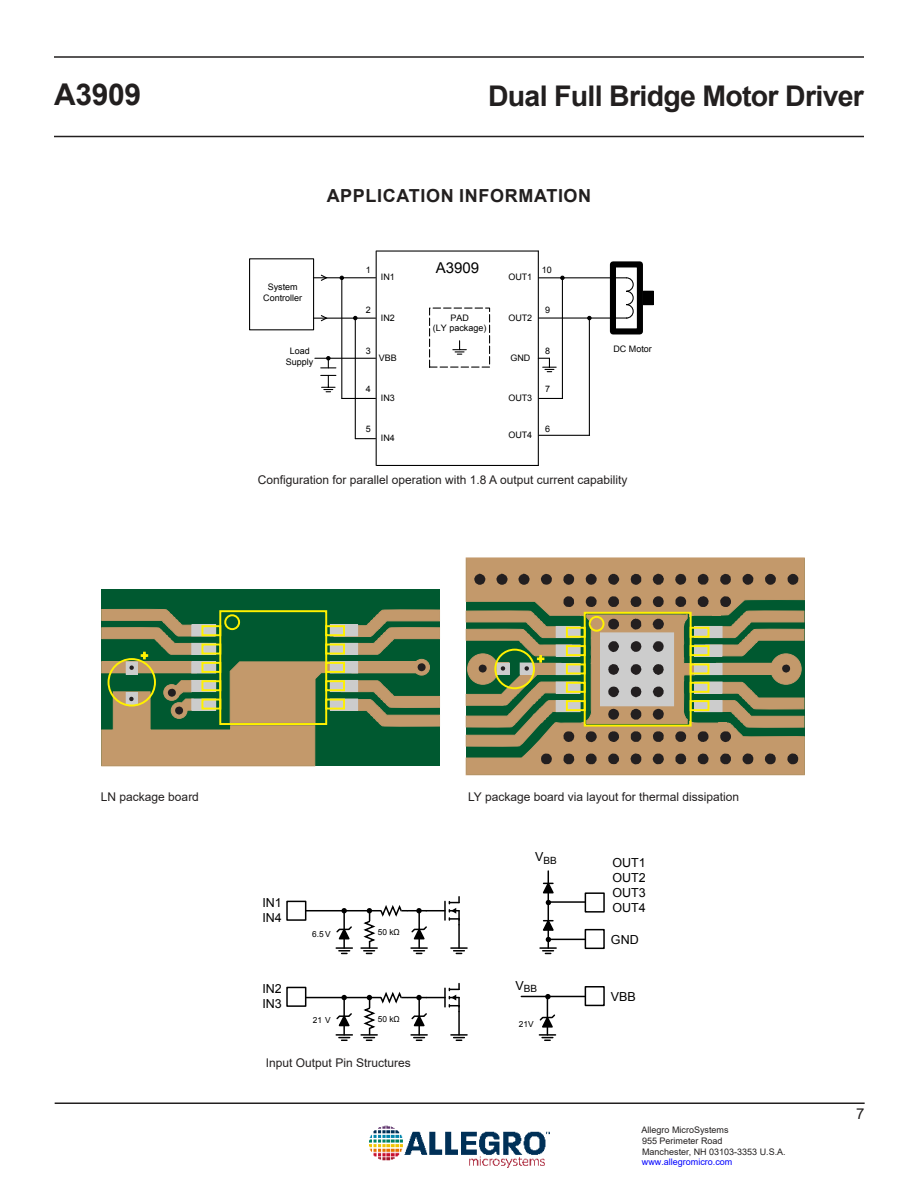
<style>
.page{position:relative;width:918px;height:1188px;background:#fff}
.page>*{position:absolute;margin:0;border:0;box-sizing:border-box;transform-origin:0 0}
.t1{font:700 30px "Arial";letter-spacing:-.01em;color:#221f1f}
.t2{font:700 28.5px "Arial";letter-spacing:-.025em;color:#221f1f}
.t3{font:700 18px "Arial";letter-spacing:.035em;color:#221f1f}
.t4{font:15px "Arial";color:#000}
.t5{font:15px "Arial";color:#221f1f}
.t6{font:12.45px/15px "Arial";color:#000}
.t7{font:12px "Arial";color:#221f1f}
.t8{font:9.9px "Arial";color:#000}
.t9{font:9px/10.6px "Arial";color:#000;text-align:center}
.t10{font:9px/10.8px "Arial";color:#221f1f}
.t11{font:9px "Arial";color:#00f}
.t12{font:8.25px "Arial";color:#000}
</style>
<div class="page">
<hr style="left:55px;top:1102px;width:810px;height:2px;background:#221f1f">
<hr style="left:54px;top:136px;width:810px;height:1px;background:#221f1f">
<hr style="left:54px;top:56px;width:810px;height:2px;background:#221f1f">
<img style="left:370px;top:1125px;width:180px;height:43px">
<div style="left:610px;top:261px;width:33px;height:73px;border:6px solid #000"></div>
<hr style="left:377px;top:251px;width:161px;height:1px;background:#000">
<hr style="left:538px;top:251px;width:1px;height:214px;background:#000">
<hr style="left:376px;top:251px;width:1px;height:214px;background:#000">
<svg style="left:625px;top:277px;width:9px;height:42px"></svg>
<hr style="left:539px;top:318px;width:88px;height:1px;background:#000">
<hr style="left:539px;top:277px;width:87px;height:1px;background:#000">
<div style="left:643px;top:291px;width:10px;height:14px;background:#000"></div>
<div style="left:643px;top:291px;width:11px;height:14px;border:1px solid #000"></div>
<hr style="left:315px;top:358px;width:61px;height:1px;background:#000">
<svg style="left:453px;top:341px;width:13px;height:14px"></svg>
<svg style="left:538px;top:358px;width:18px;height:14px"></svg>
<hr style="left:377px;top:465px;width:161px;height:1px;background:#000">
<hr style="left:562px;top:278px;width:1px;height:120px;background:#000">
<svg style="left:539px;top:398px;width:24px;height:1px"></svg>
<hr style="left:539px;top:435px;width:51px;height:1px;background:#000">
<hr style="left:589px;top:318px;width:1px;height:117px;background:#000">
<svg style="left:356px;top:438px;width:20px;height:1px"></svg>
<svg style="left:560px;top:276px;width:5px;height:4px"></svg>
<svg style="left:587px;top:316px;width:5px;height:4px"></svg>
<svg style="left:321px;top:356px;width:15px;height:12px"></svg>
<svg style="left:321px;top:375px;width:15px;height:17px"></svg>
<hr style="left:342px;top:398px;width:34px;height:1px;background:#000">
<hr style="left:313px;top:318px;width:63px;height:1px;background:#000">
<hr style="left:313px;top:277px;width:63px;height:1px;background:#000">
<hr style="left:341px;top:278px;width:1px;height:120px;background:#000">
<hr style="left:355px;top:318px;width:1px;height:121px;background:#000">
<svg style="left:353px;top:316px;width:5px;height:4px"></svg>
<div style="left:429px;top:308px;width:61px;height:60px;border:1px dashed #000"></div>
<svg style="left:320px;top:274px;width:9px;height:7px"></svg>
<svg style="left:320px;top:315px;width:9px;height:7px"></svg>
<div style="left:249px;top:258px;width:65px;height:72px;border:1px solid #000"></div>
<hr style="left:548px;top:939px;width:37px;height:1px;background:#000">
<hr style="left:548px;top:901px;width:37px;height:2px;background:#000">
<div style="left:286px;top:901px;width:20px;height:20px;border:1px solid #000"></div>
<div style="left:585px;top:892px;width:20px;height:21px;border:1px solid #000"></div>
<div style="left:585px;top:929px;width:20px;height:20px;border:1px solid #000"></div>
<div style="left:286px;top:987px;width:20px;height:20px;border:1px solid #000"></div>
<hr style="left:306px;top:910px;width:101px;height:1px;background:#000">
<svg style="left:335px;top:908px;width:18px;height:46px"></svg>
<svg style="left:361px;top:897px;width:106px;height:57px"></svg>
<hr style="left:521px;top:996px;width:64px;height:1px;background:#000">
<div style="left:585px;top:986px;width:20px;height:20px;border:1px solid #000"></div>
<svg style="left:540px;top:871px;width:16px;height:83px"></svg>
<hr style="left:306px;top:997px;width:101px;height:1px;background:#000">
<svg style="left:538px;top:994px;width:19px;height:47px"></svg>
<svg style="left:335px;top:995px;width:18px;height:46px"></svg>
<svg style="left:361px;top:984px;width:106px;height:57px"></svg>
<svg style="left:466px;top:558px;width:338px;height:217px;background:#918a60"></svg>
<div style="left:102px;top:589px;width:338px;height:177px;background:#005930"></div>
<svg style="left:102px;top:609px;width:338px;height:157px"></svg>
<h1 class="t1" style="left:54px;top:84px;width:89px">A3909</h1>
<h2 class="t2" style="left:488px;top:86px;width:377px">Dual Full Bridge Motor Driver</h2>
<h3 class="t3" style="left:327px;top:189px;width:266px">APPLICATION INFORMATION</h3>
<p class="t9" style="left:263px;top:283px;width:40px">System<br>Controller</p>
<p class="t9" style="left:290px;top:346px;width:21px">Load</p>
<p class="t9" style="left:286px;top:357px;width:29px">Supply</p>
<p class="t9" style="left:366px;top:266px;width:6px">1</p>
<p class="t9" style="left:366px;top:305px;width:6px">2</p>
<p class="t9" style="left:366px;top:346px;width:6px">3</p>
<p class="t9" style="left:366px;top:385px;width:6px">4</p>
<p class="t9" style="left:366px;top:425px;width:6px">5</p>
<p class="t9" style="left:381px;top:272px;width:15px">IN1</p>
<p class="t9" style="left:381px;top:313px;width:15px">IN2</p>
<p class="t9" style="left:379px;top:353px;width:19px">VBB</p>
<p class="t9" style="left:381px;top:393px;width:15px">IN3</p>
<p class="t9" style="left:381px;top:434px;width:15px">IN4</p>
<p class="t4" style="left:436px;top:262px;width:45px">A3909</p>
<p class="t9" style="left:433px;top:313px;width:55px">PAD<br>(LY package)</p>
<p class="t9" style="left:508px;top:273px;width:25px">OUT1</p>
<p class="t9" style="left:508px;top:313px;width:25px">OUT2</p>
<p class="t9" style="left:510px;top:353px;width:21px">GND</p>
<p class="t9" style="left:508px;top:393px;width:25px">OUT3</p>
<p class="t9" style="left:508px;top:430px;width:25px">OUT4</p>
<p class="t9" style="left:542px;top:266px;width:11px">10</p>
<p class="t9" style="left:545px;top:305px;width:6px">9</p>
<p class="t9" style="left:545px;top:346px;width:6px">8</p>
<p class="t9" style="left:545px;top:385px;width:6px">7</p>
<p class="t9" style="left:545px;top:425px;width:6px">6</p>
<p class="t9" style="left:613px;top:344px;width:40px">DC Motor</p>
<p class="t7" style="left:258px;top:476px;width:371px">Configuration for parallel operation with 1.8 A output current capability</p>
<p class="t7" style="left:101px;top:792px;width:100px">LN package board</p>
<p class="t6" style="left:262px;top:895px;width:21px">IN1<br>IN4</p>
<p class="t6" style="left:262px;top:981px;width:21px">IN2<br>IN3</p>
<p class="t12" style="left:312px;top:929px;width:20px">6.5 V</p>
<p class="t12" style="left:378px;top:927px;width:23px">50 kΩ</p>
<p class="t12" style="left:313px;top:1016px;width:19px">21 V</p>
<p class="t12" style="left:378px;top:1014px;width:23px">50 kΩ</p>
<p class="t7" style="left:266px;top:1058px;width:146px">Input Output Pin Structures</p>
<p class="t7" style="left:468px;top:792px;width:273px">LY package board via layout for thermal dissipation</p>
<p class="t8" style="left:535px;top:855px;width:23px"><sup>V</sup>BB</p>
<p class="t8" style="left:515px;top:983px;width:23px"><sup>V</sup>BB</p>
<p class="t12" style="left:519px;top:1019px;width:16px">21V</p>
<p class="t6" style="left:613px;top:855px;width:35px;text-align:justify">OUT1<br>OUT2<br>OUT3<br>OUT4</p>
<p class="t6" style="left:611px;top:932px;width:29px">GND</p>
<p class="t6" style="left:611px;top:990px;width:27px">VBB</p>
<p class="t10" style="left:642px;top:1125px;width:146px">Allegro MicroSystems<br>955 Perimeter Road<br>Manchester, NH 03103-3353 U.S.A.</p>
<p class="t11" style="left:642px;top:1159px;width:92px">www.allegromicro.com</p>
<p class="t5" style="left:856px;top:1108px;width:10px">7</p>
</div>
